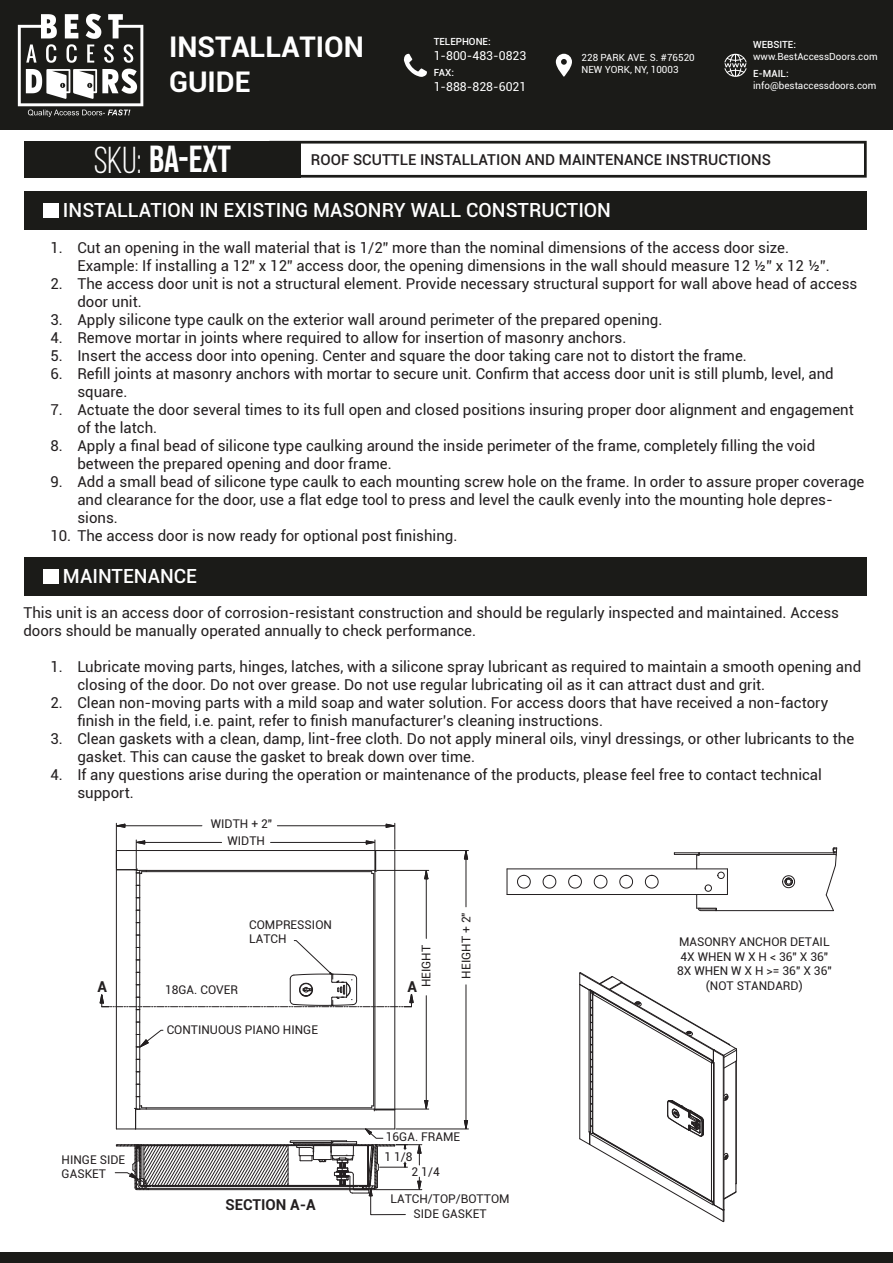
<style>
.page{position:relative;width:893px;height:1263px;background:#fff}
.page>*{position:absolute;margin:0;border:0;box-sizing:border-box;transform-origin:0 0}
.t1{font:37.5px "Bebas Neue";color:#fff}
.t2{font:700 28.5px/34.2px "Roboto";color:#fff}
.t3{font:500 19.5px "Roboto";color:#fff}
.t4{font:15px/18px "Roboto";color:#231f20}
.t5{font:500 15px "Roboto";color:#231f20}
.t6{font:700 15px "Roboto";color:#231f20}
.t7{font:12.3px "Roboto";color:#fff}
.t8{font:12px/14.4px "Roboto";color:#231f20}
.t9{font:9.9px/11.9px "Roboto";color:#fff}
.t10{font:500 9.9px "Roboto";color:#fff}
.s1{font-style:inherit}
</style>
<div class="page">
<div style="left:0;top:0;width:893px;height:130px;background:#1b1b18"></div>
<div style="left:0;top:1252px;width:893px;height:11px;background:#1b1b18"></div>
<img style="left:17px;top:13px;width:127px;height:104px">
<svg style="left:556px;top:54px;width:16px;height:23px"></svg>
<svg style="left:404px;top:54px;width:23px;height:23px"></svg>
<svg style="left:724px;top:53px;width:23px;height:24px"></svg>
<div style="left:24px;top:141px;width:277px;height:37px;background:#1b1b18"></div>
<svg style="left:301px;top:141px;width:566px;height:37px"></svg>
<div style="left:24px;top:191px;width:843px;height:39px;background:#1b1b18"></div>
<div style="left:43px;top:203px;width:15px;height:15px;background:#fff"></div>
<div style="left:24px;top:557px;width:843px;height:38px;background:#1b1b18"></div>
<div style="left:43px;top:569px;width:15px;height:14px;background:#fff"></div>
<svg style="left:463px;top:850px;width:6px;height:10px"></svg>
<svg style="left:463px;top:1119px;width:6px;height:11px"></svg>
<hr style="left:466px;top:852px;width:1px;height:55px;background:#231f20">
<hr style="left:466px;top:985px;width:1px;height:142px;background:#231f20">
<hr style="left:396px;top:1129px;width:72px;height:1px;background:#231f20">
<hr style="left:377px;top:850px;width:91px;height:1px;background:#231f20">
<svg style="left:99px;top:823px;width:330px;height:392px"></svg>
<svg style="left:579px;top:972px;width:159px;height:251px"></svg>
<svg style="left:782px;top:875px;width:13px;height:13px"></svg>
<hr style="left:699px;top:854px;width:137px;height:1px;background:#231f20">
<hr style="left:699px;top:852px;width:137px;height:1px;background:#231f20">
<hr style="left:716px;top:910px;width:117px;height:1px;background:#231f20">
<svg style="left:825px;top:847px;width:12px;height:65px"></svg>
<hr style="left:507px;top:868px;width:220px;height:1px;background:#231f20">
<svg style="left:517px;top:874px;width:14px;height:15px"></svg>
<svg style="left:542px;top:874px;width:15px;height:15px"></svg>
<svg style="left:568px;top:874px;width:14px;height:15px"></svg>
<svg style="left:593px;top:874px;width:15px;height:15px"></svg>
<svg style="left:619px;top:874px;width:14px;height:15px"></svg>
<svg style="left:645px;top:874px;width:14px;height:15px"></svg>
<hr style="left:507px;top:894px;width:220px;height:1px;background:#231f20">
<svg style="left:507px;top:869px;width:1px;height:25px"></svg>
<svg style="left:674px;top:852px;width:54px;height:59px"></svg>
<h2 class="t2" style="left:169px;top:29px;width:196px">INSTALLATION<br>GUIDE</h2>
<p class="t10" style="left:434px;top:35px;width:59px">TELEPHONE:</p>
<p class="t7" style="left:434px;top:47px;width:94px">1-800-483-0823</p>
<p class="t10" style="left:434px;top:66px;width:22px">FAX:</p>
<p class="t7" style="left:434px;top:78px;width:94px">1-888-828-6021</p>
<p class="t9" style="left:582px;top:52px;width:115px">228 PARK AVE. S. #76520<br>NEW YORK, NY, 10003</p>
<p class="t10" style="left:753px;top:38px;width:44px">WEBSITE:</p>
<p class="t9" style="left:753px;top:50px;width:126px">www.BestAccessDoors.com</p>
<p class="t10" style="left:753px;top:67px;width:37px">E-MAIL:</p>
<p class="t9" style="left:753px;top:79px;width:125px">info@bestaccessdoors.com</p>
<h1 class="t1" style="left:94px;top:138px;width:139px"><span class="s1">sku:</span> BA-EXT</h1>
<h3 class="t3" style="left:63px;top:197px;width:550px">INSTALLATION IN EXISTING MASONRY WALL CONSTRUCTION</h3>
<p class="t4" style="left:77px;top:238px;width:754px;text-indent:-27px">1. Cut an opening in the wall material that is 1/2” more than the nominal dimensions of the access door size.<br>Example: If installing a 12” x 12” access door, the opening dimensions in the wall should measure 12 ½” x 12 ½”.</p>
<p class="t4" style="left:77px;top:274px;width:781px;text-indent:-27px">2. The access door unit is not a structural element. Provide necessary structural support for wall above head of access door unit.</p>
<p class="t4" style="left:50px;top:310px;width:613px">3. Apply silicone type caulk on the exterior wall around perimeter of the prepared opening.</p>
<p class="t4" style="left:50px;top:328px;width:578px">4. Remove mortar in joints where required to allow for insertion of masonry anchors.</p>
<p class="t4" style="left:50px;top:346px;width:698px">5. Insert the access door into opening. Center and square the door taking care not to distort the frame.</p>
<p class="t4" style="left:77px;top:364px;width:758px;text-indent:-27px">6. Refill joints at masonry anchors with mortar to secure unit. Confirm that access door unit is still plumb, level, and square.</p>
<p class="t4" style="left:77px;top:400px;width:778px;text-indent:-27px">7. Actuate the door several times to its full open and closed positions insuring proper door alignment and engagement of the latch.</p>
<p class="t4" style="left:77px;top:436px;width:739px;text-indent:-27px">8. Apply a final bead of silicone type caulking around the inside perimeter of the frame, completely filling the void between the prepared opening and door frame.</p>
<p class="t4" style="left:77px;top:472px;width:788px;text-indent:-27px">9. Add a small bead of silicone type caulk to each mounting screw hole on the frame. In order to assure proper coverage and clearance for the door, use a flat edge tool to press and level the caulk evenly into the mounting hole depres&shy;sions.</p>
<p class="t4" style="left:50px;top:526px;width:408px">10. The access door is now ready for optional post finishing.</p>
<h3 class="t3" style="left:63px;top:562px;width:136px">MAINTENANCE</h3>
<p class="t4" style="left:23px;top:603px;width:817px">This unit is an access door of corrosion-resistant construction and should be regularly inspected and maintained. Access doors should be manually operated annually to check performance.</p>
<p class="t4" style="left:77px;top:657px;width:785px;text-indent:-27px">1. Lubricate moving parts, hinges, latches, with a silicone spray lubricant as required to maintain a smooth opening and closing of the door. Do not over grease. Do not use regular lubricating oil as it can attract dust and grit.</p>
<p class="t4" style="left:77px;top:693px;width:752px;text-indent:-27px">2. Clean non-moving parts with a mild soap and water solution. For access doors that have received a non-factory finish in the field, i.e. paint, refer to finish manufacturer’s cleaning instructions.</p>
<p class="t4" style="left:77px;top:729px;width:778px;text-indent:-27px">3. Clean gaskets with a clean, damp, lint-free cloth. Do not apply mineral oils, vinyl dressings, or other lubricants to the gasket. This can cause the gasket to break down over time.</p>
<p class="t4" style="left:77px;top:765px;width:746px;text-indent:-27px">4. If any questions arise during the operation or maintenance of the products, please feel free to contact technical support.</p>
<p class="t5" style="left:311px;top:149px;width:461px">ROOF SCUTTLE INSTALLATION AND MAINTENANCE INSTRUCTIONS</p>
<p class="t8" style="left:211px;top:816px;width:63px">WIDTH + 2"</p>
<p class="t8" style="left:228px;top:833px;width:39px">WIDTH</p>
<p class="t8" style="left:249px;top:917px;width:84px">COMPRESSION<br>LATCH</p>
<p class="t8" style="left:418px;top:987px;width:44px;rotate:-90deg">HEIGHT</p>
<p class="t6" style="left:98px;top:976px;width:11px">A</p>
<p class="t8" style="left:165px;top:982px;width:75px">18GA. COVER</p>
<p class="t6" style="left:407px;top:976px;width:11px">A</p>
<p class="t8" style="left:167px;top:1022px;width:153px">CONTINUOUS PIANO HINGE</p>
<p class="t8" style="left:458px;top:978px;width:68px;rotate:-90deg">HEIGHT + 2"</p>
<p class="t8" style="left:62px;top:1152px;width:65px">HINGE SIDE<br>GASKET</p>
<p class="t6" style="left:225px;top:1194px;width:92px">SECTION A-A</p>
<p class="t8" style="left:386px;top:1129px;width:76px">16GA. FRAME</p>
<p class="t8" style="left:384px;top:1149px;width:30px">1 1/8</p>
<p class="t8" style="left:412px;top:1163px;width:30px">2 1/4</p>
<p class="t8" style="left:390px;top:1191px;width:121px;text-align:center">LATCH/TOP/BOTTOM<br>SIDE GASKET</p>
<p class="t8" style="left:677px;top:934px;width:156px;text-align:center">MASONRY ANCHOR DETAIL<br>4X WHEN W X H &lt; 36" X 36"<br>8X WHEN W X H &gt;= 36" X 36" (NOT STANDARD)</p>
</div>
